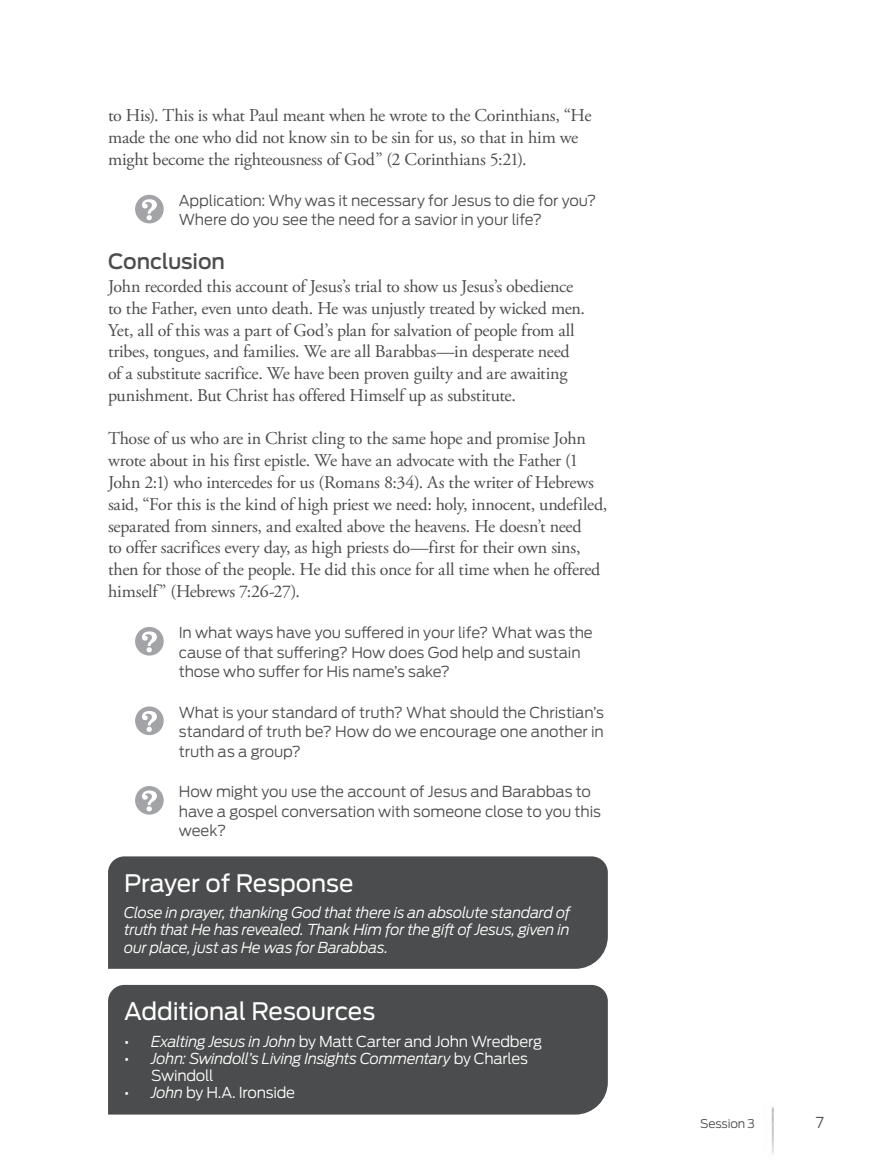
<style>
.page{position:relative;width:878px;height:1175px;background:#fff}
.page>*{position:absolute;margin:0;border:0;box-sizing:border-box;transform-origin:0 0}
.subhead9_box{font:24px "Antenna";letter-spacing:-.005em;color:#fff}
.subhead1{font:500 21px "Antenna";letter-spacing:-.01em;color:#4b4c4d}
.body_no_indent{font:18px/21.8px "Adobe Garamond Pro";letter-spacing:-.015em;color:#4b4c4d}
.questions{font:300 15px/19.5px "Antenna";letter-spacing:-.01em;color:#4b4c4d}
.body4_box{font:italic 300 15px/17.2px "Antenna";letter-spacing:-.02em;color:#fff;text-align:justify}
.t1{font:300 15px "Antenna";letter-spacing:-.015em;color:#fff}
.t2{font:300 12px "Antenna";letter-spacing:-.01em;color:#4b4c4d}
.s1{font-weight:400}
.s2{font-style:italic}
.s3{font-weight:400;font-style:normal}
.s4{font-style:normal}
</style>
<div class="page">
<img style="left:771px;top:1107px;width:3px;height:47px">
<svg style="left:135px;top:195px;width:29px;height:28px"></svg>
<svg style="left:135px;top:627px;width:29px;height:28px"></svg>
<svg style="left:135px;top:706px;width:29px;height:29px"></svg>
<svg style="left:135px;top:786px;width:29px;height:28px"></svg>
<div style="left:108px;top:856px;width:500px;height:112px;background:#4b4c4d"></div>
<div style="left:108px;top:985px;width:500px;height:129px;background:#4b4c4d"></div>
<p class="body_no_indent" style="left:108px;top:105px;width:485px">to His). This is what Paul meant when he wrote to the Corinthians, “He made the one who did not know sin to be sin for us, so that in him we might become the righteousness of God” (2 Corinthians 5:21).</p>
<p class="questions" style="left:179px;top:191px;width:419px">Application: Why was it necessary for Jesus to die for you?<br>Where do you see the need for a savior in your life?</p>
<p class="subhead1" style="left:108px;top:249px;width:118px">Conclusion</p>
<p class="body_no_indent" style="left:108px;top:276px;width:478px">John recorded this account of Jesus’s trial to show us Jesus’s obedience to the Father, even unto death. He was unjustly treated by wicked men.<br>Yet, all of this was a part of God’s plan for salvation of people from all tribes, tongues, and families. We are all Barabbas—in desperate need of a substitute sacrifice. We have been proven guilty and are awaiting punishment. But Christ has offered Himself up as substitute.</p>
<p class="body_no_indent" style="left:108px;top:428px;width:501px">Those of us who are in Christ cling to the same hope and promise John wrote about in his first epistle. We have an advocate with the Father (1<br>John 2:1) who intercedes for us (Romans 8:34). As the writer of Hebrews said, “For this is the kind of high priest we need: holy, innocent, undefiled, separated from sinners, and exalted above the heavens. He doesn’t need<br>to offer sacrifices every day, as high priests do—first for their own sins, then for those of the people. He did this once for all time when he offered himself” (Hebrews 7:26-27).</p>
<p class="questions" style="left:179px;top:623px;width:415px">In what ways have you suffered in your life? What was the cause of that suffering? How does God help and sustain those who suffer for His name’s sake?</p>
<p class="questions" style="left:179px;top:702px;width:426px;text-align:justify">What is your standard of truth? What should the Christian’s standard of truth be? How do we encourage one another in truth as a group?</p>
<p class="questions" style="left:179px;top:782px;width:423px">How might you use the account of Jesus and Barabbas to have a gospel conversation with someone close to you this week?</p>
<p class="subhead9_box" style="left:124px;top:868px;width:231px">Prayer of Response</p>
<p class="body4_box" style="left:124px;top:903px;width:447px">Close in prayer, thanking God that there is an absolute standard of truth that He has revealed. Thank Him for the gift of Jesus, given in our place, just as He was for Barabbas.</p>
<p class="subhead9_box" style="left:124px;top:997px;width:252px">Additional Resources</p>
<p class="t1" style="left:124px;top:1032px;width:419px"><span class="s1">•</span> <span class="s2">Exalting Jesus in John</span> by Matt Carter and John Wredberg</p>
<p class="body4_box" style="left:151px;top:1049px;width:378px;text-indent:-27px"><span class="s3">•</span> John: Swindoll’s Living Insights Commentary <span class="s4">by Charles<br>Swindoll</span></p>
<p class="t1" style="left:124px;top:1084px;width:172px"><span class="s1">•</span> <span class="s2">John</span> by H.A. Ironside</p>
<p class="t2" style="left:700px;top:1116px;width:56px">Session 3</p>
<p class="questions" style="left:815px;top:1112px;width:10px">7</p>
</div>
